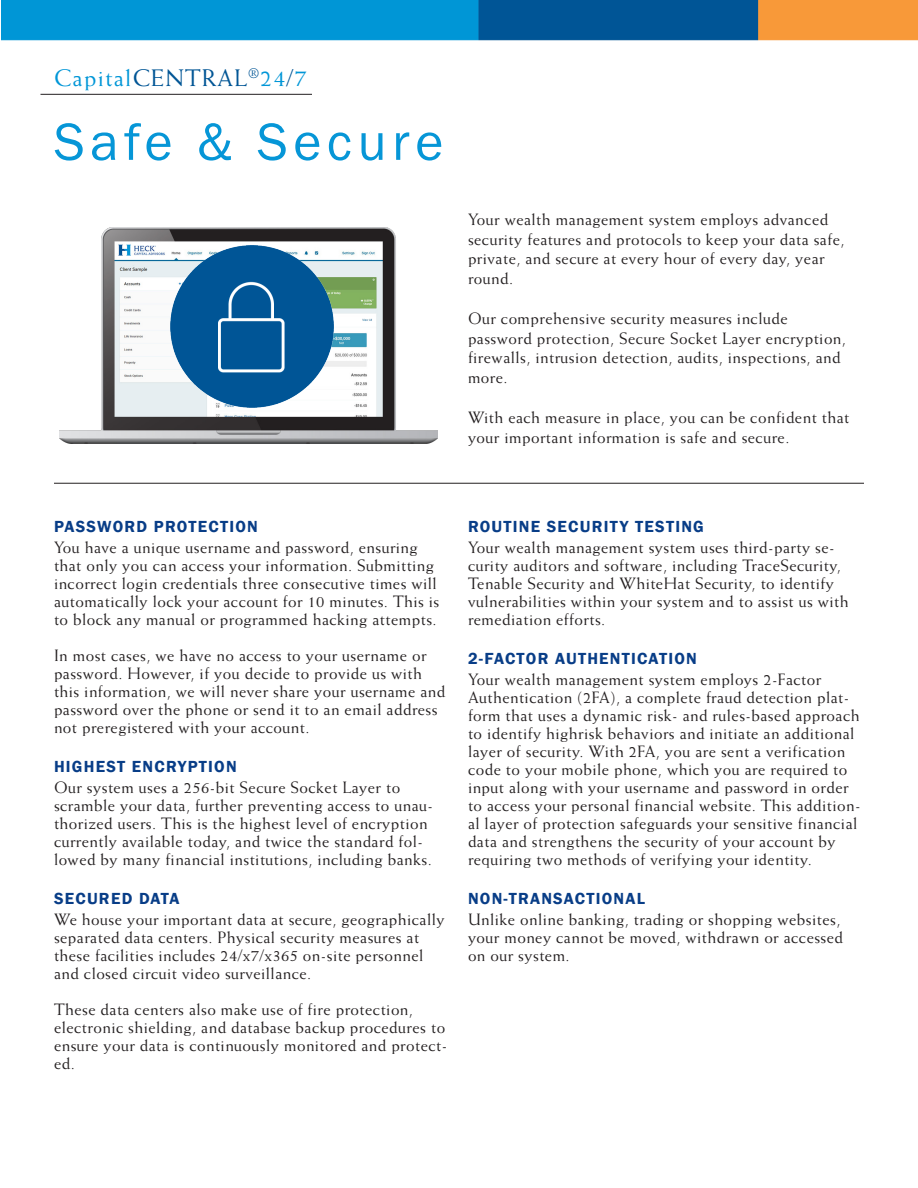
<style>
.page{position:relative;width:918px;height:1188px;background:#fff}
.page>*{position:absolute;margin:0;border:0;box-sizing:border-box;transform-origin:0 0}
.t1{font:54px "Franklin Gothic";letter-spacing:.1em;color:#0696d7}
.t2{font:24px "Weiss Std";letter-spacing:.05em;color:#0096d7}
.t3{font:16.5px/18px "Weiss Std";letter-spacing:.025em;color:#231f20}
.t4{font:600 16.5px "Franklin Gothic";letter-spacing:.075em;color:#083d87}
.s1{color:#005595}
</style>
<div class="page">
<hr style="left:40px;top:94px;width:272px;height:1px;background:#231f20">
<hr style="left:54px;top:483px;width:810px;height:1px;background:#231f20">
<img style="left:60px;top:227px;width:378px;height:216px">
<img style="left:171px;top:245px;width:162px;height:163px">
<img style="left:1px;top:0;width:917px;height:40px">
<p class="t2" style="left:54px;top:64px;width:254px">Capital<span class="s1">CENTRAL</span><sup>®</sup>24<span class="s1">/</span>7</p>
<p class="t1" style="left:54px;top:108px;width:391px">Safe &amp; Secure</p>
<p class="t3" style="left:468px;top:209px;width:378px;line-height:19.8px">Your wealth management system employs advanced security features and protocols to keep your data safe, private, and secure at every hour of every day, year round.</p>
<p class="t3" style="left:468px;top:309px;width:321px">Our comprehensive security measures include</p>
<p class="t3" style="left:468px;top:328px;width:380px;line-height:19.8px">password protection, Secure Socket Layer encryption, firewalls, intrusion detection, audits, inspections, and more.</p>
<p class="t3" style="left:468px;top:407px;width:383px;line-height:19.8px">With each measure in place, you can be confident that your important information is safe and secure.</p>
<p class="t4" style="left:54px;top:516px;width:205px">PASSWORD PROTECTION</p>
<p class="t3" style="left:54px;top:538px;width:387px">You have a unique username and password, ensuring that only you can access your information. Submitting incorrect login credentials three consecutive times will automatically lock your account for 10 minutes. This is to block any manual or programmed hacking attempts.</p>
<p class="t3" style="left:54px;top:646px;width:374px">In most cases, we have no access to your username or</p>
<p class="t3" style="left:54px;top:664px;width:393px">password. However, if you decide to provide us with this information, we will never share your username and password over the phone or send it to an email address not preregistered with your account.</p>
<p class="t4" style="left:54px;top:756px;width:184px">HIGHEST ENCRYPTION</p>
<p class="t3" style="left:54px;top:778px;width:380px">Our system uses a 256-bit Secure Socket Layer to scramble your data, further preventing access to unau&shy;thorized users. This is the highest level of encryption currently available today, and twice the standard fol&shy;lowed by many financial institutions, including banks.</p>
<p class="t4" style="left:54px;top:888px;width:127px">SECURED DATA</p>
<p class="t3" style="left:54px;top:910px;width:392px">We house your important data at secure, geographically separated data centers. Physical security measures at these facilities includes 24/x7/x365 on-site personnel and closed circuit video surveillance.</p>
<p class="t3" style="left:54px;top:1000px;width:395px">These data centers also make use of fire protection, electronic shielding, and database backup procedures to ensure your data is continuously monitored and protect&shy;ed.</p>
<p class="t4" style="left:468px;top:516px;width:237px">ROUTINE SECURITY TESTING</p>
<p class="t3" style="left:468px;top:538px;width:382px">Your wealth management system uses third-party se&shy;curity auditors and software, including TraceSecurity, Tenable Security and WhiteHat Security, to identify vulnerabilities within your system and to assist us with remediation efforts.</p>
<p class="t4" style="left:468px;top:648px;width:230px">2-FACTOR AUTHENTICATION</p>
<p class="t3" style="left:468px;top:670px;width:355px">Your wealth management system employs 2-Factor</p>
<p class="t3" style="left:468px;top:688px;width:394px">Authentication (2FA), a complete fraud detection plat&shy;form that uses a dynamic risk- and rules-based approach to identify highrisk behaviors and initiate an additional layer of security. With 2FA, you are sent a verification code to your mobile phone, which you are required to input along with your username and password in order to access your personal financial website. This addition&shy;al layer of protection safeguards your sensitive financial data and strengthens the security of your account by requiring two methods of verifying your identity.</p>
<p class="t4" style="left:468px;top:888px;width:178px">NON-TRANSACTIONAL</p>
<p class="t3" style="left:468px;top:910px;width:374px">Unlike online banking, trading or shopping websites,</p>
<p class="t3" style="left:468px;top:928px;width:377px">your money cannot be moved, withdrawn or accessed</p>
<p class="t3" style="left:468px;top:946px;width:103px">on our system.</p>
</div>
